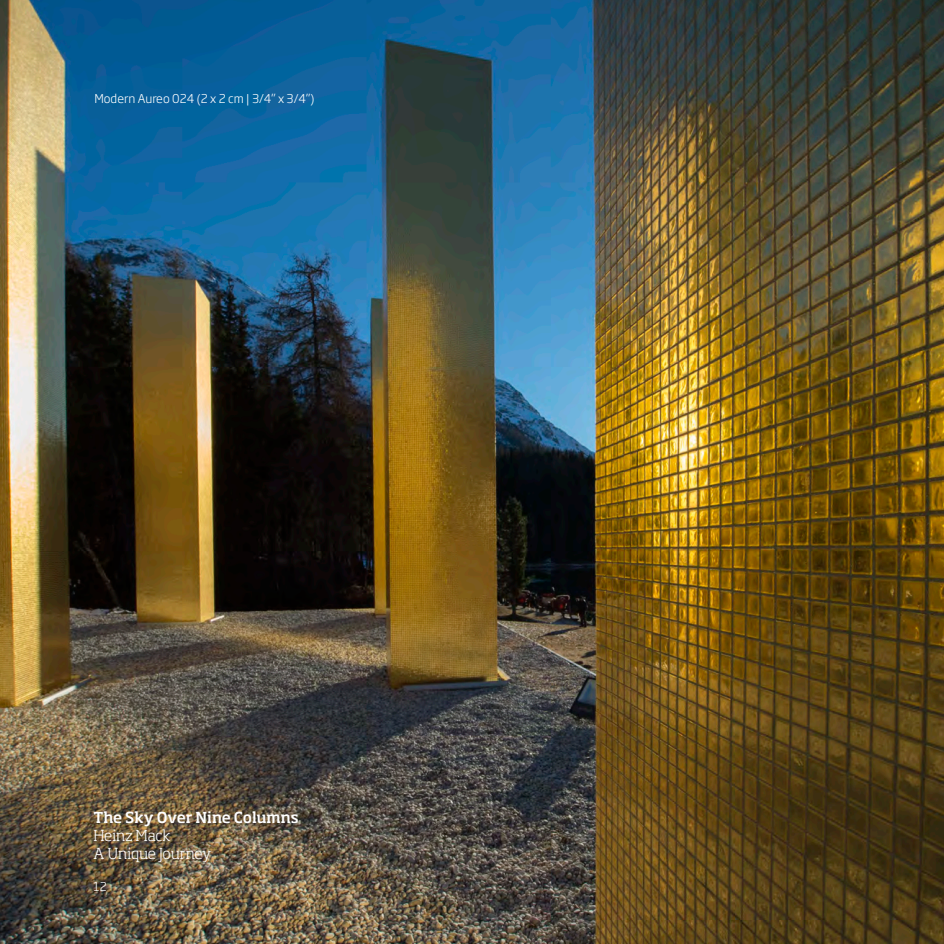
<style>
.page{position:relative;width:944px;height:944px;background:#fff}
.page>*{position:absolute;margin:0;border:0;box-sizing:border-box;transform-origin:0 0}
.t1{font:300 15px "Soho Std";letter-spacing:-.01em;color:#fff}
.t2{font:500 15px "Soho Std";color:#fff}
.t3{font:300 12px "Soho Gothic Pro";color:#fff}
</style>
<div class="page">
<img style="left:0;top:0;width:944px;height:944px">
<p class="t3" style="left:94px;top:89px;width:221px">Modern Aureo 024 (2 x 2 cm | 3/4” x 3/4”)</p>
<p class="t2" style="left:94px;top:808px;width:207px">The Sky Over Nine Columns</p>
<p class="t1" style="left:94px;top:826px;width:78px">Heinz Mack</p>
<p class="t1" style="left:94px;top:844px;width:119px">A Unique Journey</p>
<p class="t3" style="left:94px;top:877px;width:15px">12</p>
</div>
